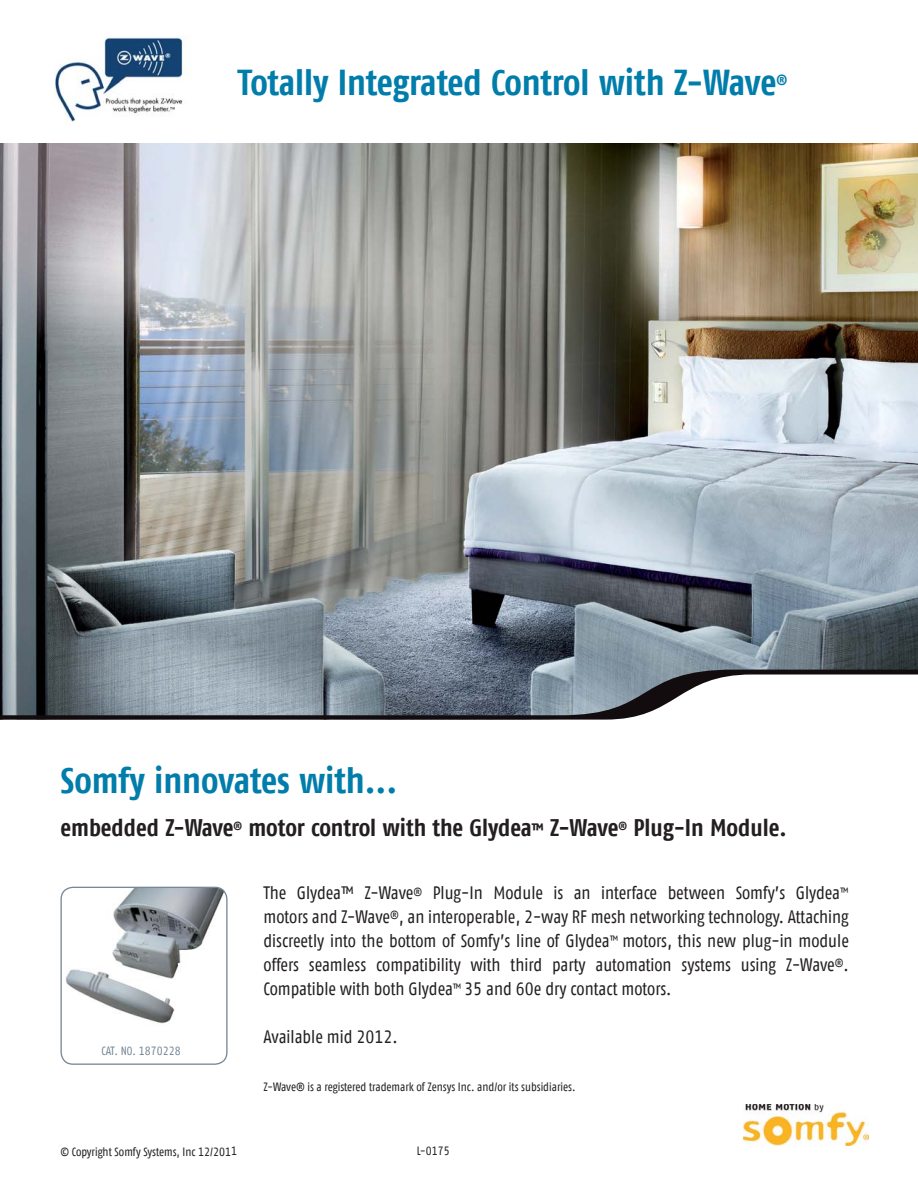
<style>
.page{position:relative;width:918px;height:1188px;background:#fff}
.page>*{position:absolute;margin:0;border:0;box-sizing:border-box;transform-origin:0 0}
.t1{font:36px "Fago Co Bold Tf";color:#007daa}
.t2{font:24px "Fago Co Bold Tf";letter-spacing:-.005em;color:#231f20}
.t3{font:18px/24px "Fago Co Regular Tf";color:#231f20;text-align:justify}
.t4{font:15px "Fago Co Bold Tf";color:#007daa}
.t5{font:12px "Fago Co Regular Tf";letter-spacing:-.005em;color:#231f20}
.t6{font:12px "Fago Co Regular Tf";letter-spacing:-.005em;color:#768798}
.s1{font-size:16.5px}
</style>
<div class="page">
<img style="left:0;top:144px;width:918px;height:526px">
<svg style="left:0;top:670px;width:918px;height:50px"></svg>
<img style="left:54px;top:37px;width:129px;height:88px">
<img style="left:62px;top:887px;width:164px;height:137px">
<div style="left:60px;top:887px;width:168px;height:178px;border:1px solid #768798;border-radius:12px"></div>
<img style="left:743px;top:1104px;width:125px;height:42px">
<h1 class="t1" style="left:238px;top:62px;width:540px">Totally Integrated Control with Z-Wave</h1>
<p class="t4" style="left:776px;top:71px;width:12px">®</p>
<h1 class="t1" style="left:60px;top:759px;width:338px">Somfy innovates with...</h1>
<h2 class="t2" style="left:60px;top:814px;width:728px">embedded Z-Wave<sup>®</sup> motor control with the Glydea<span class="s1">™</span> Z-Wave<sup>®</sup> Plug-In Module.</h2>
<p class="t6" style="left:101px;top:1044px;width:81px">CAT. NO. 1870228</p>
<p class="t3" style="left:264px;top:881px;width:587px">The Glydea™ Z-Wave<sup>®</sup> Plug-In Module is an interface between Somfy’s Glydea<sup>™ </sup>motors and Z-Wave<sup>®</sup>, an interoperable, 2-way RF mesh networking technology. Attaching discreetly into the bottom of Somfy’s line of Glydea<sup>™</sup> motors, this new plug-in module offers seamless compatibility with third party automation systems using Z-Wave<sup>®</sup>.<br>Compatible with both Glydea<sup>™</sup> 35 and 60e dry contact motors.</p>
<p class="t3" style="left:264px;top:1025px;width:136px">Available mid 2012.</p>
<p class="t5" style="left:264px;top:1080px;width:314px">Z-Wave® is a registered trademark of Zensys Inc. and/or its subsidiaries.</p>
<p class="t5" style="left:60px;top:1145px;width:178px">© Copyright Somfy Systems, Inc 12/2011</p>
<p class="t5" style="left:417px;top:1144px;width:35px">L-0175</p>
</div>
